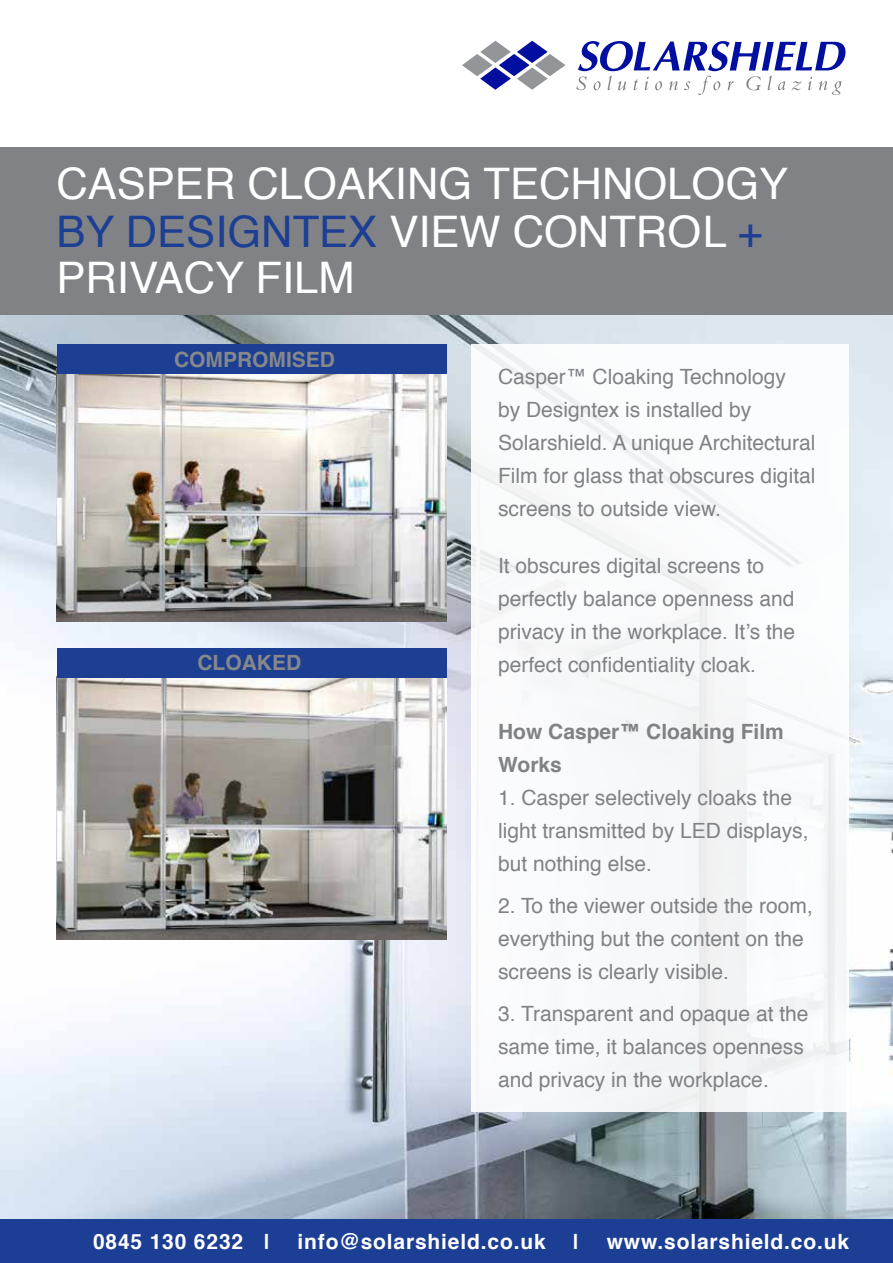
<style>
.page{position:relative;width:893px;height:1263px;background:#fff}
.page>*{position:absolute;margin:0;border:0;box-sizing:border-box;transform-origin:0 0}
.t1{font:43.5px/46.8px "Helvetica";color:#fff}
.t2{font:21px/33px "Helvetica";color:#808285}
.t3{font:700 21px "Helvetica";letter-spacing:.04em;color:#fff}
.t4{font:700 21px/33px "Helvetica";color:#808285}
.t5{font:700 21px "Helvetica";color:#86888a}
.s1{color:#1c3f94}
</style>
<div class="page">
<svg style="left:462px;top:41px;width:103px;height:49px"></svg>
<svg style="left:576px;top:41px;width:269px;height:54px"></svg>
<div style="left:0;top:148px;width:893px;height:168px;background:#808285"></div>
<img style="left:0;top:316px;width:893px;height:904px">
<div style="left:471px;top:345px;width:378px;height:767px;background:#fff"></div>
<img style="left:57px;top:374px;width:389px;height:247px">
<img style="left:57px;top:678px;width:389px;height:261px">
<div style="left:57px;top:345px;width:389px;height:29px;background:#1c3f94"></div>
<div style="left:57px;top:648px;width:389px;height:30px;background:#1c3f94"></div>
<div style="left:0;top:1220px;width:893px;height:43px;background:#1c3e94"></div>
<h1 class="t1" style="left:57px;top:162px;width:733px">CASPER CLOAKING TECHNOLOGY<br><span class="s1">BY DESIGNTEX</span> VIEW CONTROL <span class="s1">+<br></span>PRIVACY FILM</h1>
<p class="t5" style="left:174px;top:343px;width:163px">COMPROMISED</p>
<p class="t2" style="left:498px;top:361px;width:319px">Casper™ Cloaking Technology<br>by Designtex is installed by<br>Solarshield. A unique Architectural<br>Film for glass that obscures digital screens to outside view.</p>
<p class="t2" style="left:498px;top:550px;width:299px">It obscures digital screens to perfectly balance openness and privacy in the workplace. It’s the</p>
<p class="t5" style="left:197px;top:645px;width:105px">CLOAKED</p>
<p class="t2" style="left:498px;top:649px;width:259px">perfect confidentiality cloak.</p>
<p class="t4" style="left:498px;top:716px;width:287px">How Casper™ Cloaking Film<br>Works</p>
<p class="t2" style="left:498px;top:782px;width:312px">1. Casper selectively cloaks the light transmitted by LED displays, but nothing else.</p>
<p class="t2" style="left:498px;top:890px;width:316px">2. To the viewer outside the room, everything but the content on the screens is clearly visible.</p>
<p class="t2" style="left:498px;top:998px;width:312px">3. Transparent and opaque at the same time, it balances openness and privacy in the workplace.</p>
<p class="t3" style="left:93px;top:1225px;width:178px">0845 130 6232 |</p>
<p class="t3" style="left:297px;top:1225px;width:250px">info@solarshield.co.uk</p>
<p class="t3" style="left:573px;top:1225px;width:7px">|</p>
<p class="t3" style="left:607px;top:1225px;width:244px">www.solarshield.co.uk</p>
</div>
